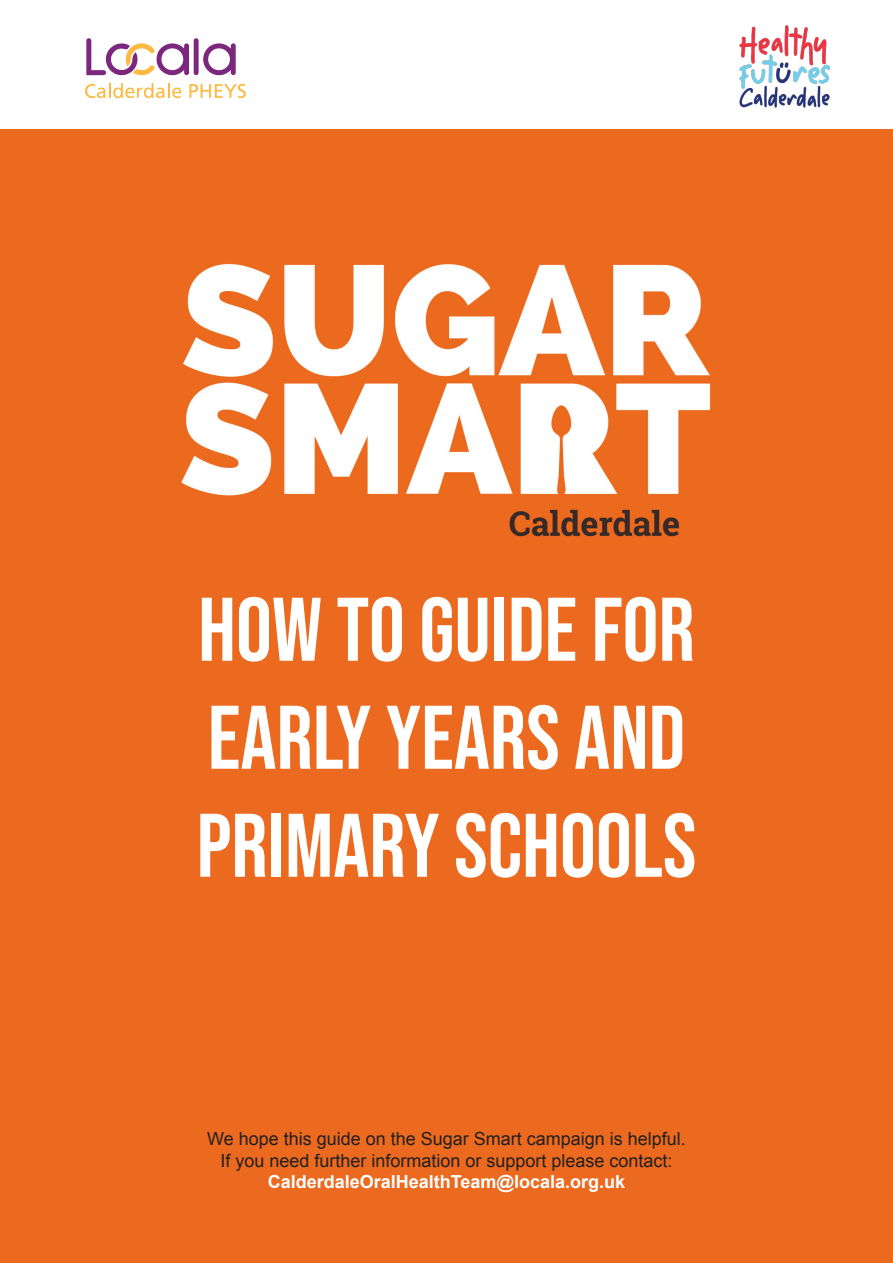
<style>
.page{position:relative;width:893px;height:1263px;background:#fff}
.page>*{position:absolute;margin:0;border:0;box-sizing:border-box;transform-origin:0 0}
.t1{font:90px/108px "Bebas Neue";color:#fff}
.t2{font:18px "Arial";color:#231f20}
.t3{font:700 18px "Arial";color:#fff}
</style>
<div class="page">
<div style="left:0;top:129px;width:893px;height:1134px;background:#ec6a1f"></div>
<img style="left:164px;top:238px;width:565px;height:306px">
<svg style="left:0;top:38px;width:246px;height:115px"></svg>
<img style="left:739px;top:25px;width:92px;height:83px">
<p class="t1" style="left:197px;top:575px;width:501px">HOW TO GUIDE FOR<br>EARLY YEARS AND<br>PRIMARY SCHOOLS</p>
<p class="t2" style="left:207px;top:1127px;width:480px">We hope this guide on the Sugar Smart campaign is helpful.</p>
<p class="t2" style="left:220px;top:1148px;width:454px">If you need further information or support please contact:</p>
<p class="t3" style="left:268px;top:1170px;width:359px">CalderdaleOralHealthTeam@locala.org.uk</p>
</div>
